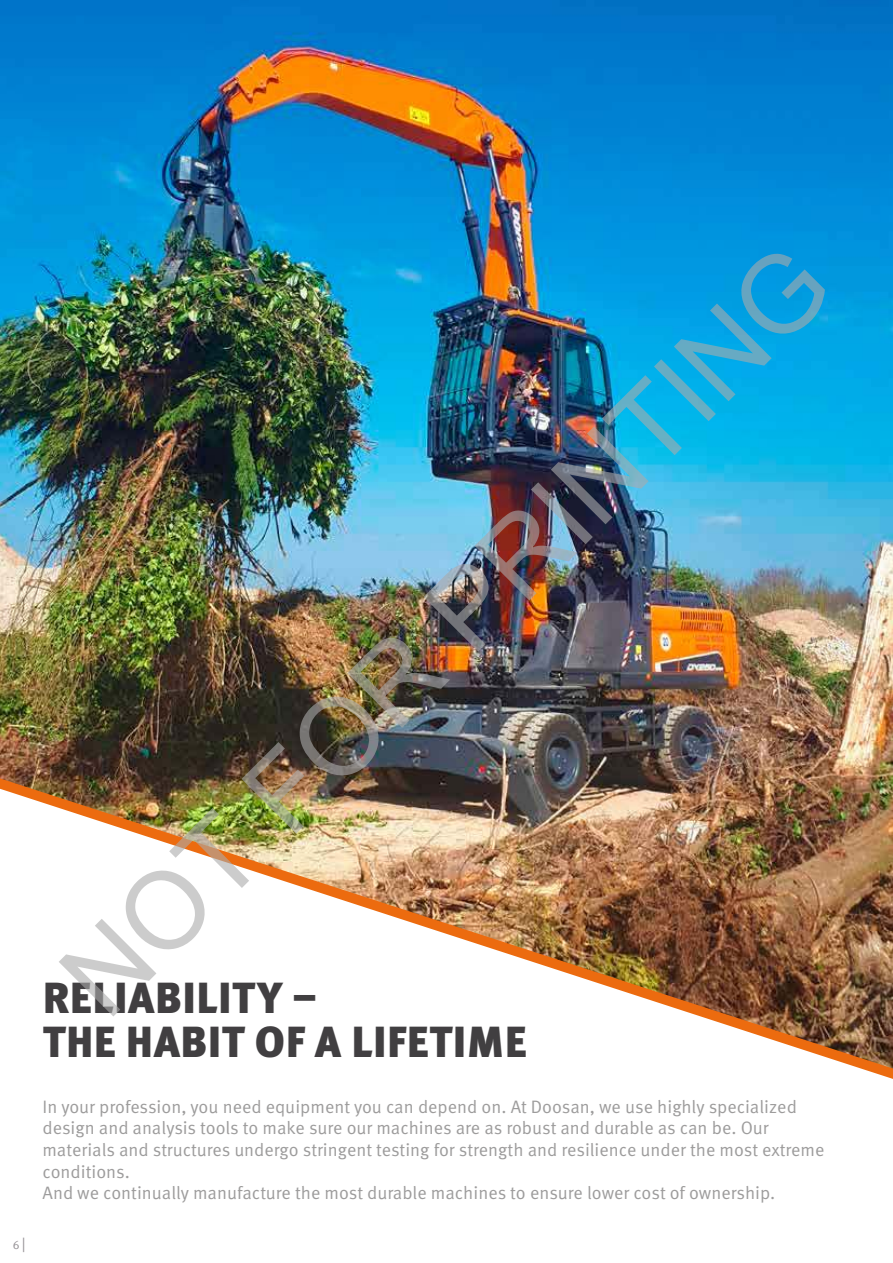
<style>
.page{position:relative;width:893px;height:1263px;background:#fff}
.page>*{position:absolute;margin:0;border:0;box-sizing:border-box;transform-origin:0 0}
.t1{font:108px "Arial";color:rgb(171 171 171/.6)}
.t2{font:900 43.5px/43.5px "Meta Pro";letter-spacing:.01em;color:#413f41}
.t3{font:18px/21.6px "Meta Pro Norm";color:#9d9c9c}
.t4{font:12px "Meta Pro Norm";color:#969296}
.s1{font-size:15px}
</style>
<div class="page">
<img style="left:0;top:0;width:893px;height:778px">
<img style="left:0;top:778px;width:893px;height:301px">
<p class="t4" style="left:13px;top:1239px;width:14px">6 <span class="s1">|</span></p>
<h1 class="t1" style="left:37px;top:951px;width:1033px;rotate:-45deg">NOT FOR PRINTING</h1>
<h2 class="t2" style="left:43px;top:979px;width:486px">RELIABILITY –<br>THE HABIT OF A LIFETIME</h2>
<p class="t3" style="left:43px;top:1097px;width:784px">In your profession, you need equipment you can depend on. At Doosan, we use highly specialized design and analysis tools to make sure our machines are as robust and durable as can be. Our materials and structures undergo stringent testing for strength and resilience under the most extreme conditions.<br>And we continually manufacture the most durable machines to ensure lower cost of ownership.</p>
</div>
